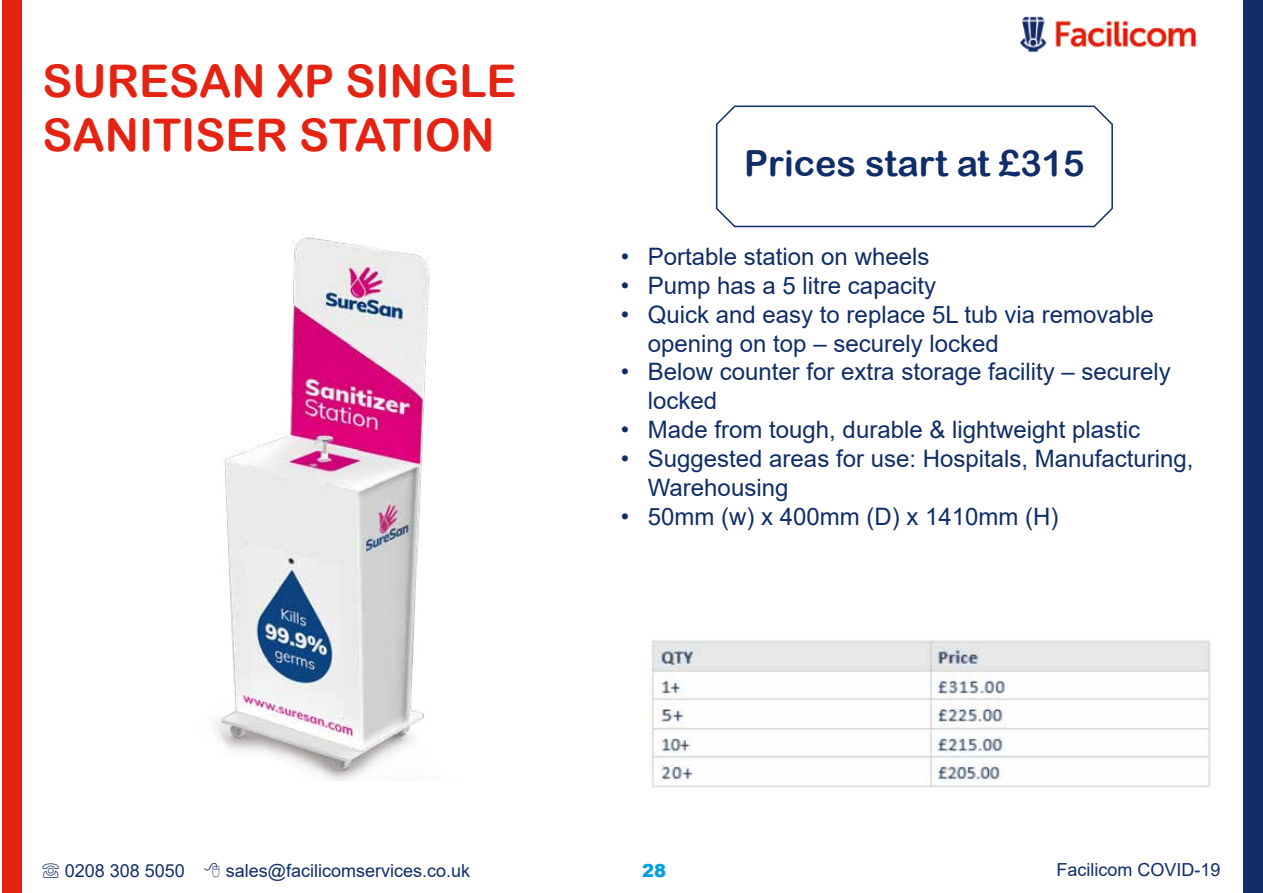
<style>
.page{position:relative;width:1263px;height:893px;background:#fff}
.page>*{position:absolute;margin:0;border:0;box-sizing:border-box;transform-origin:0 0}
.t1{font:45px/54px "Arial Rounded MT Bold";color:#e42313}
.t2{font:36px "Arial Rounded MT Bold";color:#102d69}
.t3{font:24px/28.8px "Arial";color:#102d69}
.t4{font:18px "Arial";color:#102d69}
.t5{font:900 18px "Arial";color:#009fe3}
</style>
<div class="page">
<div style="left:1244px;top:0;width:19px;height:893px;background:#102d69"></div>
<div style="left:2px;top:0;width:19px;height:893px;background:#e42313"></div>
<img style="left:1019px;top:16px;width:178px;height:36px">
<img style="left:215px;top:233px;width:215px;height:548px">
<svg style="left:715px;top:105px;width:398px;height:123px"></svg>
<img style="left:648px;top:640px;width:563px;height:148px">
<h1 class="t1" style="left:43px;top:53px;width:475px">SURESAN XP SINGLE<br>SANITISER STATION</h1>
<h2 class="t2" style="left:744px;top:142px;width:342px">Prices start at £315</h2>
<p class="t3" style="left:621px;top:242px;width:310px">• Portable station on wheels</p>
<p class="t3" style="left:621px;top:271px;width:317px">• Pump has a 5 litre capacity</p>
<p class="t3" style="left:648px;top:300px;width:508px;text-indent:-27px">• Quick and easy to replace 5L tub via removable opening on top – securely locked</p>
<p class="t3" style="left:648px;top:357px;width:524px;text-indent:-27px">• Below counter for extra storage facility – securely locked</p>
<p class="t3" style="left:621px;top:415px;width:521px">• Made from tough, durable &amp; lightweight plastic</p>
<p class="t3" style="left:648px;top:444px;width:547px;text-indent:-27px">• Suggested areas for use: Hospitals, Manufacturing,<br>Warehousing</p>
<p class="t3" style="left:621px;top:501px;width:439px">• 50mm (w) x 400mm (D) x 1410mm (H)</p>
<p class="t4" style="left:42px;top:858px;width:145px">☏ 0208 308 5050</p>
<p class="t4" style="left:226px;top:858px;width:246px">sales@facilicomservices.co.uk</p>
<p class="t5" style="left:642px;top:858px;width:26px">28</p>
<p class="t4" style="left:1056px;top:858px;width:166px">Facilicom COVID-19</p>
</div>
